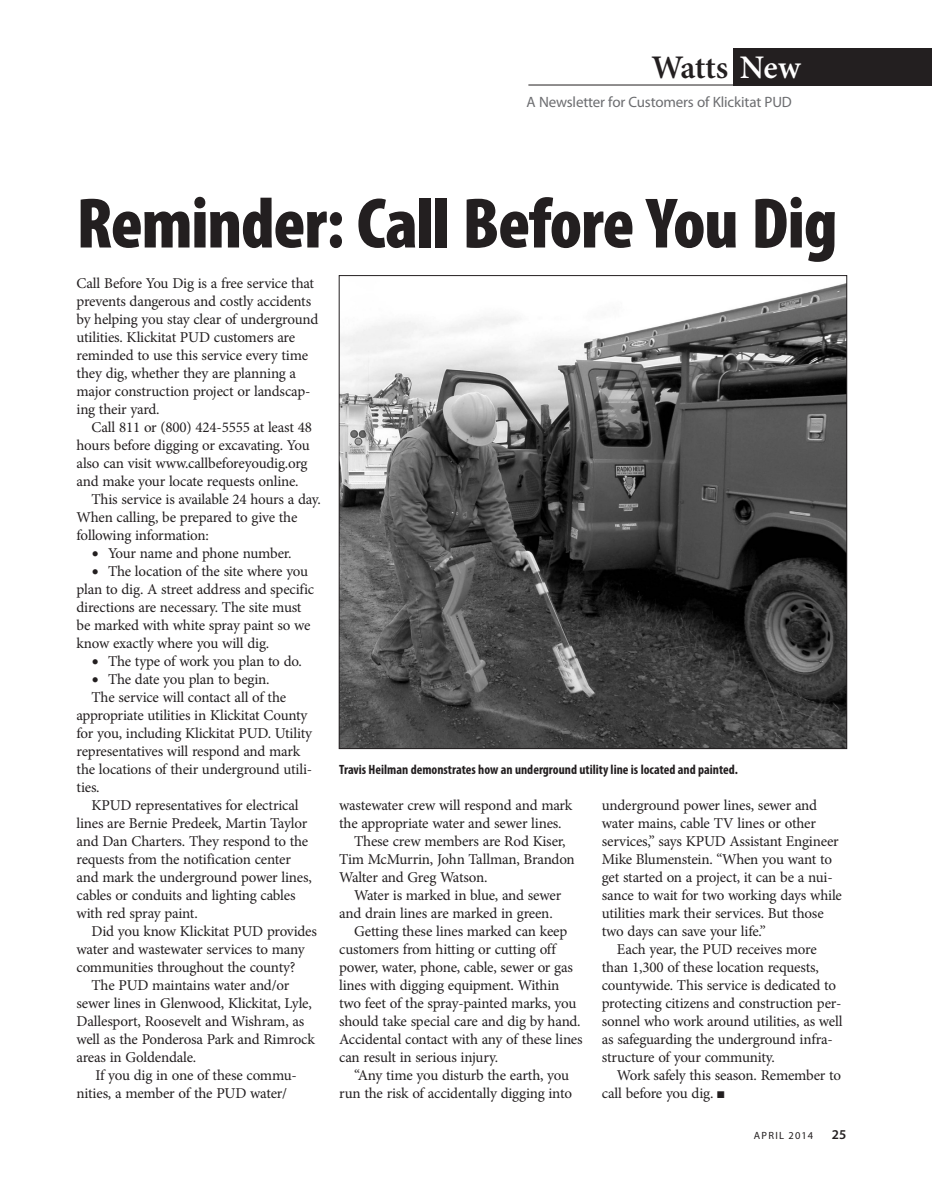
<style>
.page{position:relative;width:932px;height:1188px;background:#fff}
.page>*{position:absolute;margin:0;border:0;box-sizing:border-box;transform-origin:0 0}
.t1{font:900 condensed 72px "Myriad Pro";letter-spacing:-.015em;color:#231f20}
.t2{font:600 33px "Minion Pro";letter-spacing:-.015em;color:#231f20}
.t3{font:15px/18px "Minion Pro";letter-spacing:-.015em;color:#231f20}
.t4{font:15px "Myriad Pro";letter-spacing:-.01em;color:#6c6d70}
.t5{font:700 condensed 13.5px "Myriad Pro";color:#231f20}
.t6{font:600 13.5px "Myriad Pro";color:#231f20}
.t7{font:10.5px "Myriad Pro";letter-spacing:.12em;color:#231f20}
.s1{color:#fff}
.s2{font-size:19.5px}
</style>
<div class="page">
<hr style="left:528px;top:85px;width:210px;height:1px;background:#231f20">
<div style="left:734px;top:48px;width:198px;height:37px;background:#231f20"></div>
<img style="left:341px;top:283px;width:503px;height:464px">
<h2 class="t2" style="left:651px;top:44px;width:151px">Watts <span class="s1">New</span></h2>
<p class="t4" style="left:526px;top:93px;width:267px">A Newsletter for Customers of Klickitat PUD</p>
<h1 class="t1" style="left:76px;top:177px;width:762px">Reminder: Call Before You Dig</h1>
<p class="t3" style="left:76px;top:274px;width:243px">Call Before You Dig is a free service that prevents dangerous and costly accidents by helping you stay clear of underground utilities. Klickitat PUD customers are reminded to use this service every time they dig, whether they are planning a major construction project or landscap&shy;ing their yard.</p>
<p class="t3" style="left:92px;top:418px;width:222px">Call 811 or (800) 424-5555 at least 48</p>
<p class="t3" style="left:76px;top:436px;width:235px">hours before digging or excavating. You</p>
<p class="t3" style="left:76px;top:454px;width:233px">also can visit www.callbeforeyoudig.org</p>
<p class="t3" style="left:76px;top:472px;width:224px">and make your locate requests online.</p>
<p class="t3" style="left:92px;top:490px;width:231px">This service is available 24 hours a day.</p>
<p class="t3" style="left:76px;top:508px;width:222px">When calling, be prepared to give the</p>
<p class="t3" style="left:76px;top:526px;width:134px">following information:</p>
<p class="t3" style="left:92px;top:544px;width:202px"><span class="s2">•</span> Your name and phone number.</p>
<p class="t3" style="left:77px;top:562px;width:239px;text-indent:15px"><span class="s2">•</span> The location of the site where you plan to dig. A street address and specific directions are necessary. The site must be marked with white spray paint so we know exactly where you will dig.</p>
<p class="t3" style="left:92px;top:652px;width:212px"><span class="s2">•</span> The type of work you plan to do.</p>
<p class="t3" style="left:92px;top:670px;width:180px"><span class="s2">•</span> The date you plan to begin.</p>
<p class="t3" style="left:92px;top:688px;width:196px">The service will contact all of the</p>
<p class="t3" style="left:77px;top:706px;width:232px">appropriate utilities in Klickitat County</p>
<p class="t3" style="left:77px;top:724px;width:237px">for you, including Klickitat PUD. Utility</p>
<p class="t3" style="left:77px;top:742px;width:225px">representatives will respond and mark</p>
<p class="t3" style="left:77px;top:760px;width:237px">the locations of their underground utili-</p>
<p class="t3" style="left:77px;top:778px;width:25px">ties.</p>
<p class="t3" style="left:92px;top:796px;width:209px">KPUD representatives for electrical</p>
<p class="t3" style="left:77px;top:814px;width:232px">lines are Bernie Predeek, Martin Taylor</p>
<p class="t3" style="left:77px;top:832px;width:233px">and Dan Charters. They respond to the</p>
<p class="t3" style="left:77px;top:850px;width:216px">requests from the notification center</p>
<p class="t3" style="left:77px;top:868px;width:237px">and mark the underground power lines,</p>
<p class="t3" style="left:77px;top:886px;width:220px">cables or conduits and lighting cables</p>
<p class="t3" style="left:77px;top:904px;width:123px">with red spray paint.</p>
<p class="t3" style="left:92px;top:922px;width:227px">Did you know Klickitat PUD provides</p>
<p class="t3" style="left:77px;top:940px;width:230px">water and wastewater services to many</p>
<p class="t3" style="left:77px;top:958px;width:220px">communities throughout the county?</p>
<p class="t3" style="left:92px;top:976px;width:199px">The PUD maintains water and/or</p>
<p class="t3" style="left:77px;top:994px;width:237px">sewer lines in Glenwood, Klickitat, Lyle,</p>
<p class="t3" style="left:77px;top:1012px;width:229px">Dallesport, Roosevelt and Wishram, as</p>
<p class="t3" style="left:77px;top:1030px;width:240px">well as the Ponderosa Park and Rimrock</p>
<p class="t3" style="left:77px;top:1048px;width:121px">areas in Goldendale.</p>
<p class="t3" style="left:95px;top:1066px;width:203px">If you dig in one of these commu-</p>
<p class="t3" style="left:77px;top:1084px;width:212px">nities, a member of the PUD water/</p>
<p class="t5" style="left:339px;top:761px;width:400px">Travis Heilman demonstrates how an underground utility line is located and painted.</p>
<p class="t3" style="left:339px;top:796px;width:235px">wastewater crew will respond and mark</p>
<p class="t3" style="left:339px;top:814px;width:224px">the appropriate water and sewer lines.</p>
<p class="t3" style="left:354px;top:832px;width:213px">These crew members are Rod Kiser,</p>
<p class="t3" style="left:339px;top:850px;width:237px">Tim McMurrin, John Tallman, Brandon</p>
<p class="t3" style="left:339px;top:868px;width:150px">Walter and Greg Watson.</p>
<p class="t3" style="left:354px;top:886px;width:209px">Water is marked in blue, and sewer</p>
<p class="t3" style="left:339px;top:904px;width:215px">and drain lines are marked in green.</p>
<p class="t3" style="left:354px;top:922px;width:215px">Getting these lines marked can keep</p>
<p class="t3" style="left:339px;top:940px;width:218px">customers from hitting or cutting off</p>
<p class="t3" style="left:339px;top:958px;width:235px">power, water, phone, cable, sewer or gas</p>
<p class="t3" style="left:339px;top:976px;width:222px">lines with digging equipment. Within</p>
<p class="t3" style="left:339px;top:994px;width:239px">two feet of the spray-painted marks, you</p>
<p class="t3" style="left:339px;top:1012px;width:243px">should take special care and dig by hand.</p>
<p class="t3" style="left:339px;top:1030px;width:245px">Accidental contact with any of these lines</p>
<p class="t3" style="left:339px;top:1048px;width:160px">can result in serious injury.</p>
<p class="t3" style="left:354px;top:1066px;width:216px">“Any time you disturb the earth, you</p>
<p class="t3" style="left:339px;top:1084px;width:234px">run the risk of accidentally digging into</p>
<p class="t3" style="left:602px;top:796px;width:217px">underground power lines, sewer and</p>
<p class="t3" style="left:602px;top:814px;width:216px">water mains, cable TV lines or other</p>
<p class="t3" style="left:602px;top:832px;width:238px">services,” says KPUD Assistant Engineer</p>
<p class="t3" style="left:602px;top:850px;width:232px">Mike Blumenstein. “When you want to</p>
<p class="t3" style="left:602px;top:868px;width:232px">get started on a project, it can be a nui-</p>
<p class="t3" style="left:602px;top:886px;width:242px">sance to wait for two working days while</p>
<p class="t3" style="left:602px;top:904px;width:223px">utilities mark their services. But those</p>
<p class="t3" style="left:602px;top:922px;width:165px">two days can save your life.”</p>
<p class="t3" style="left:617px;top:940px;width:201px">Each year, the PUD receives more</p>
<p class="t3" style="left:602px;top:958px;width:218px">than 1,300 of these location requests,</p>
<p class="t3" style="left:602px;top:976px;width:236px">countywide. This service is dedicated to</p>
<p class="t3" style="left:602px;top:994px;width:241px">protecting citizens and construction per-</p>
<p class="t3" style="left:602px;top:1012px;width:242px">sonnel who work around utilities, as well</p>
<p class="t3" style="left:602px;top:1030px;width:232px">as safeguarding the underground infra-</p>
<p class="t3" style="left:602px;top:1048px;width:174px">structure of your community.</p>
<p class="t3" style="left:617px;top:1066px;width:226px">Work safely this season. Remember to</p>
<p class="t3" style="left:602px;top:1084px;width:124px">call before you dig. ■</p>
<p class="t7" style="left:754px;top:1129px;width:61px">april 2014</p>
<p class="t6" style="left:832px;top:1125px;width:16px">25</p>
</div>
